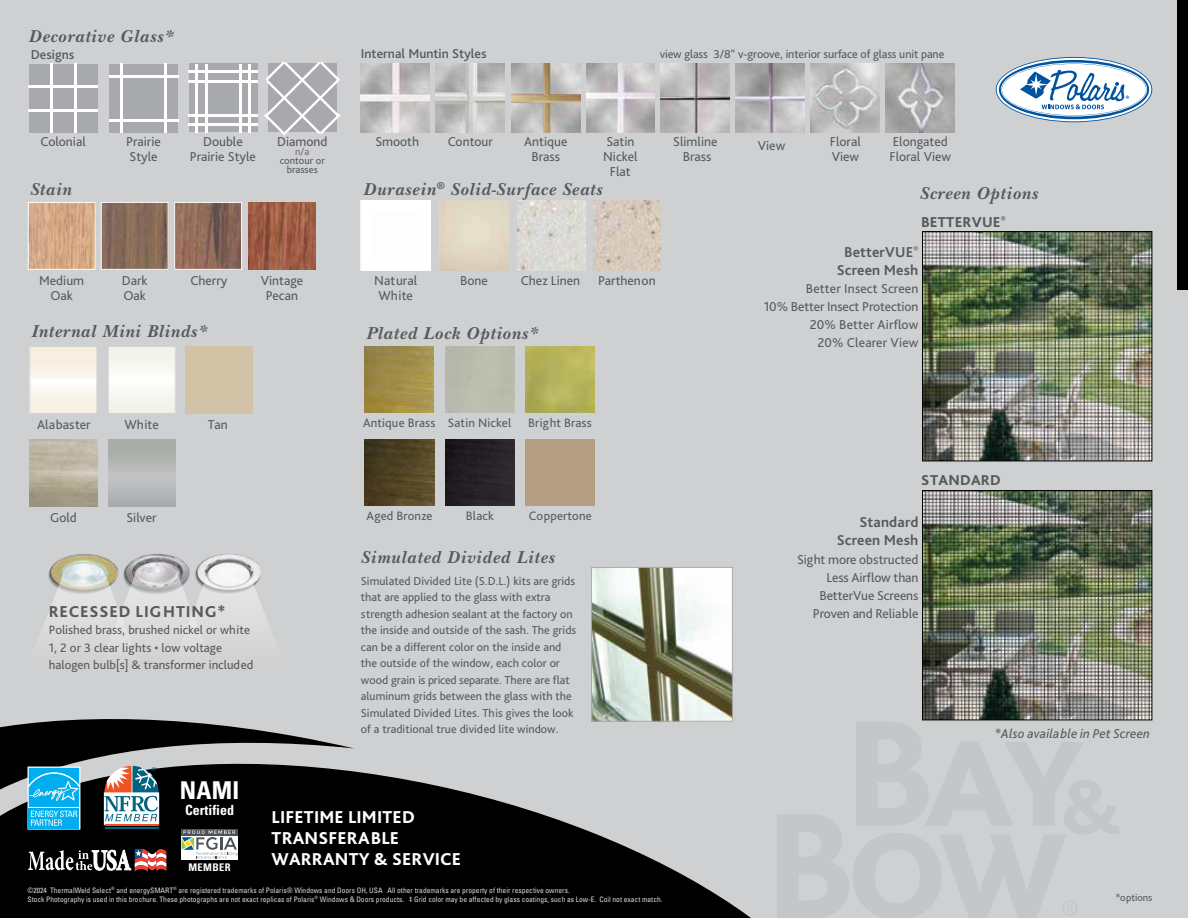
<style>
.page{position:relative;width:1188px;height:918px;background:#cfd0d1}
.page>*{position:absolute;margin:0;border:0;box-sizing:border-box;transform-origin:0 0}
.t1{font:700 condensed 24.6px "Univers LT Std";color:#fff}
.t2{font:italic 700 18px "New Baskerville Std";letter-spacing:.05em;color:#58595b}
.t3{font:800 18px/21px "Bliss Pro";letter-spacing:.01em;color:#fff}
.t4{font:800 16.5px "Bliss Pro";letter-spacing:.05em;color:#58595b}
.t5{font:700 15px/18px "Bliss Pro";letter-spacing:.01em;color:#58595b;text-align:center}
.t6{font:800 15px "Bliss Pro";letter-spacing:.015em;color:#58595b}
.t7{font:700 condensed 14.1px "Univers LT Std";color:#fff}
.t8{font:13.5px/15px "Bliss Pro";color:#58595b;text-align:center}
.t9{font:500 13.5px "Bliss Pro";color:#58595b}
.t10{font:italic 13.5px "Bliss Pro";letter-spacing:.01em;color:#58595b}
.t11{font:12.75px/17.2px "Bliss Pro";color:#58595b}
.t12{font:12px/16.5px "Bliss Pro";color:#58595b}
.t13{font:700 11.4px "Myriad";color:#026480}
.t14{font:10.5px/9px "Bliss Pro";color:#58595b;text-align:center}
.t15{font:700 condensed 10.5px "Univers LT Std";letter-spacing:.04em;color:#fff}
.t16{font:10.5px "Bliss Pro";color:#7f667e}
.t17{font:condensed 7.5px/9px "Univers LT Std";color:#dbdcdf}
</style>
<div class="page">
<svg style="left:414px;top:781px;width:337px;height:137px;fill:#000"></svg>
<svg style="left:0;top:719px;width:414px;height:199px;fill:#000"></svg>
<img style="left:924px;top:233px;width:226px;height:226px">
<div style="left:922px;top:231px;width:230px;height:230px;border:1px solid #000"></div>
<img style="left:924px;top:492px;width:226px;height:226px">
<div style="left:922px;top:490px;width:230px;height:230px;border:1px solid #000"></div>
<svg style="left:28px;top:767px;width:52px;height:63px;background:#33bdf0"></svg>
<div style="left:182px;top:829px;width:56px;height:6px;background:#4d525a"></div>
<svg style="left:182px;top:830px;width:56px;height:29px"></svg>
<hr style="left:105px;top:827px;width:53px;height:1px;background:#026480">
<svg style="left:106px;top:821px;width:51px;height:2px"></svg>
<div style="left:104px;top:792px;width:55px;height:33px;border:1px solid #fff"></div>
<hr style="left:105px;top:824px;width:53px;height:1px;background:#f05223">
<svg style="left:104px;top:766px;width:55px;height:55px;background:#a4aeb1"></svg>
<svg style="left:264px;top:61px;width:77px;height:74px"></svg>
<div style="left:29px;top:64px;width:69px;height:69px;background:#a7a9ac"></div>
<hr style="left:28px;top:85px;width:70px;height:2px;background:#fff">
<hr style="left:29px;top:109px;width:69px;height:3px;background:#fff">
<hr style="left:50px;top:63px;width:2px;height:70px;background:#fff">
<hr style="left:74px;top:63px;width:2px;height:70px;background:#fff">
<div style="left:189px;top:64px;width:69px;height:68px;background:#a7a9ac"></div>
<hr style="left:188px;top:114px;width:70px;height:2px;background:#fff">
<hr style="left:188px;top:80px;width:70px;height:2px;background:#fff">
<hr style="left:239px;top:64px;width:2px;height:69px;background:#fff">
<hr style="left:205px;top:64px;width:2px;height:69px;background:#fff">
<hr style="left:188px;top:71px;width:70px;height:2px;background:#fff">
<hr style="left:188px;top:123px;width:70px;height:3px;background:#fff">
<hr style="left:196px;top:64px;width:2px;height:69px;background:#fff">
<hr style="left:248px;top:64px;width:3px;height:69px;background:#fff">
<div style="left:109px;top:64px;width:69px;height:69px;background:#a7a9ac"></div>
<hr style="left:109px;top:75px;width:69px;height:3px;background:#fff">
<hr style="left:109px;top:119px;width:69px;height:2px;background:#fff">
<hr style="left:120px;top:63px;width:3px;height:70px;background:#fff">
<hr style="left:164px;top:63px;width:3px;height:70px;background:#fff">
<img style="left:361px;top:64px;width:69px;height:68px">
<img style="left:436px;top:64px;width:69px;height:68px">
<img style="left:511px;top:64px;width:69px;height:68px">
<img style="left:661px;top:64px;width:69px;height:68px">
<img style="left:811px;top:64px;width:69px;height:68px">
<img style="left:886px;top:64px;width:69px;height:68px">
<img style="left:736px;top:64px;width:69px;height:68px">
<img style="left:586px;top:64px;width:69px;height:68px">
<svg style="left:28px;top:849px;width:138px;height:23px;background:#6c5c5c"></svg>
<img style="left:365px;top:346px;width:69px;height:67px">
<img style="left:365px;top:439px;width:69px;height:67px">
<img style="left:445px;top:439px;width:69px;height:67px">
<div style="left:526px;top:439px;width:69px;height:67px;background:#b69e82"></div>
<svg style="left:996px;top:57px;width:156px;height:65px"></svg>
<div style="left:1177px;top:0;width:11px;height:289px;background:#000"></div>
<img style="left:30px;top:204px;width:63px;height:64px">
<div style="left:28px;top:202px;width:67px;height:68px;border:1px solid #fff"></div>
<img style="left:103px;top:204px;width:63px;height:64px">
<div style="left:101px;top:202px;width:67px;height:68px;border:1px solid #fff"></div>
<img style="left:176px;top:204px;width:64px;height:64px">
<div style="left:174px;top:202px;width:68px;height:68px;border:1px solid #fff"></div>
<img style="left:248px;top:202px;width:68px;height:68px">
<svg style="left:32px;top:348px;width:63px;height:64px;background:#f9f3e8"></svg>
<div style="left:30px;top:346px;width:67px;height:68px;border:1px solid #d1d3d4"></div>
<svg style="left:110px;top:348px;width:63px;height:64px;background:#f7f6f0"></svg>
<div style="left:108px;top:346px;width:67px;height:68px;border:1px solid #d1d3d4"></div>
<div style="left:186px;top:346px;width:67px;height:68px;background:#d3c3a6"></div>
<svg style="left:108px;top:439px;width:67px;height:68px;background:#b2b5b4"></svg>
<img style="left:30px;top:439px;width:67px;height:68px">
<div style="left:361px;top:201px;width:70px;height:69px;background:#fdfdfd"></div>
<img style="left:517px;top:201px;width:68px;height:69px">
<img style="left:593px;top:201px;width:68px;height:69px">
<img style="left:439px;top:201px;width:70px;height:69px">
<img style="left:593px;top:569px;width:138px;height:151px">
<div style="left:591px;top:567px;width:142px;height:155px;border:1px solid #a7a9ac"></div>
<img style="left:57px;top:554px;width:196px;height:7px">
<svg style="left:42px;top:561px;width:228px;height:86px"></svg>
<h2 class="t2" style="left:28px;top:26px;width:146px">Decorative Glass*</h2>
<p class="t9" style="left:31px;top:46px;width:45px">Designs</p>
<p class="t8" style="left:40px;top:134px;width:47px">Colonial</p>
<p class="t8" style="left:126px;top:134px;width:36px;text-align:left">Prairie<br>Style</p>
<p class="t8" style="left:190px;top:134px;width:68px">Double<br>Prairie Style</p>
<p class="t8" style="left:277px;top:134px;width:52px">Diamond</p>
<p class="t16" style="left:295px;top:145px;width:16px">n/a</p>
<p class="t14" style="left:280px;top:156px;width:47px">contour or brasses</p>
<h2 class="t2" style="left:30px;top:178px;width:43px">Stain</h2>
<p class="t8" style="left:39px;top:273px;width:47px">Medium<br>Oak</p>
<p class="t8" style="left:122px;top:273px;width:27px;text-align:left">Dark<br>Oak</p>
<p class="t8" style="left:190px;top:273px;width:39px">Cherry</p>
<p class="t8" style="left:261px;top:273px;width:44px">Vintage<br>Pecan</p>
<h2 class="t2" style="left:32px;top:321px;width:177px">Internal Mini Blinds*</h2>
<p class="t8" style="left:37px;top:417px;width:55px">Alabaster</p>
<p class="t8" style="left:50px;top:510px;width:28px">Gold</p>
<p class="t8" style="left:124px;top:417px;width:36px">White</p>
<p class="t8" style="left:126px;top:510px;width:32px">Silver</p>
<p class="t8" style="left:208px;top:417px;width:22px">Tan</p>
<h3 class="t4" style="left:49px;top:601px;width:178px">RECESSED LIGHTING*</h3>
<p class="t11" style="left:49px;top:621px;width:206px">Polished brass, brushed nickel or white<br>1, 2 or 3 clear lights • low voltage halogen bulb[s] &amp; transformer included</p>
<p class="t13" style="left:151px;top:764px;width:6px">®</p>
<p class="t9" style="left:361px;top:45px;width:127px">Internal Muntin Styles</p>
<p class="t12" style="left:660px;top:46px;width:286px">view glass 3/8” v-groove, interior surface of glass unit pane</p>
<p class="t8" style="left:375px;top:134px;width:45px">Smooth</p>
<p class="t8" style="left:448px;top:134px;width:47px">Contour</p>
<p class="t8" style="left:524px;top:134px;width:45px">Antique<br>Brass</p>
<p class="t8" style="left:673px;top:134px;width:46px">Slimline<br>Brass</p>
<p class="t8" style="left:603px;top:134px;width:36px">Satin<br>Nickel<br>Flat</p>
<h2 class="t2" style="left:363px;top:178px;width:240px">Durasein<sup>®</sup> Solid-Surface Seats</h2>
<p class="t8" style="left:374px;top:273px;width:44px">Natural<br>White</p>
<p class="t8" style="left:460px;top:273px;width:29px">Bone</p>
<p class="t8" style="left:521px;top:273px;width:61px">Chez Linen</p>
<p class="t8" style="left:598px;top:273px;width:59px">Parthenon</p>
<h2 class="t2" style="left:366px;top:323px;width:173px">Plated Lock Options*</h2>
<p class="t11" style="left:363px;top:414px;width:150px">Antique Brass Satin Nickel</p>
<p class="t11" style="left:528px;top:414px;width:65px">Bright Brass</p>
<p class="t11" style="left:367px;top:507px;width:67px">Aged Bronze</p>
<p class="t11" style="left:466px;top:507px;width:30px">Black</p>
<p class="t11" style="left:529px;top:507px;width:65px">Coppertone</p>
<h2 class="t2" style="left:361px;top:547px;width:195px">Simulated Divided Lites</h2>
<p class="t12" style="left:361px;top:572px;width:217px">Simulated Divided Lite (S.D.L.) kits are grids that are applied to the glass with extra strength adhesion sealant at the factory on the inside and outside of the sash. The grids can be a different color on the inside and the outside of the window, each color or wood grain is priced separate. There are flat aluminum grids between the glass with the Simulated Divided Lites. This gives the look of a traditional true divided lite window.</p>
<p class="t8" style="left:758px;top:137px;width:29px">View</p>
<p class="t8" style="left:830px;top:134px;width:32px;text-align:left">Floral<br>View</p>
<p class="t8" style="left:890px;top:134px;width:63px;text-align:left">Elongated<br>Floral View</p>
<h2 class="t2" style="left:920px;top:183px;width:119px">Screen Options</h2>
<p class="t6" style="left:921px;top:213px;width:86px">BETTERVUE<sup>®</sup></p>
<p class="t5" style="left:837px;top:243px;width:83px">BetterVUE<sup>®<br></sup>Screen Mesh</p>
<p class="t8" style="left:764px;top:279px;width:156px;line-height:18px;text-align:right">Better Insect Screen<br>10% Better Insect Protection<br>20% Better Airflow<br>20% Clearer View</p>
<p class="t6" style="left:921px;top:470px;width:81px">STANDARD</p>
<p class="t5" style="left:837px;top:513px;width:83px;text-align:right">Standard<br>Screen Mesh</p>
<p class="t8" style="left:797px;top:551px;width:123px;line-height:18px;text-align:right">Sight more obstructed<br>Less Airflow than<br>BetterVue Screens<br>Proven and Reliable</p>
<p class="t10" style="left:995px;top:725px;width:157px">*Also available in Pet Screen</p>
<h1 class="t1" style="left:180px;top:775px;width:61px">NAMI</h1>
<p class="t7" style="left:185px;top:801px;width:51px">Certified</p>
<p class="t15" style="left:188px;top:861px;width:44px">MEMBER</p>
<h2 class="t3" style="left:272px;top:806px;width:191px">LIFETIME LIMITED<br>TRANSFERABLE<br>WARRANTY &amp; SERVICE</h2>
<p class="t17" style="left:28px;top:885px;width:636px">©2024 ThermalWeld Select<sup>®</sup> and energySMART<sup>®</sup> are registered trademarks of Polaris® Windows and Doors OH, USA All other trademarks are property of their respective owners.<br>Stock Photography is used in this brochure. These photographs are not exact replicas of Polaris<sup>®</sup> Windows &amp; Doors products. ‡ Grid color may be affected by glass coatings, such as Low-E. Coil not exact match.</p>
<p class="t14" style="left:1115px;top:892px;width:38px">*options</p>
</div>
